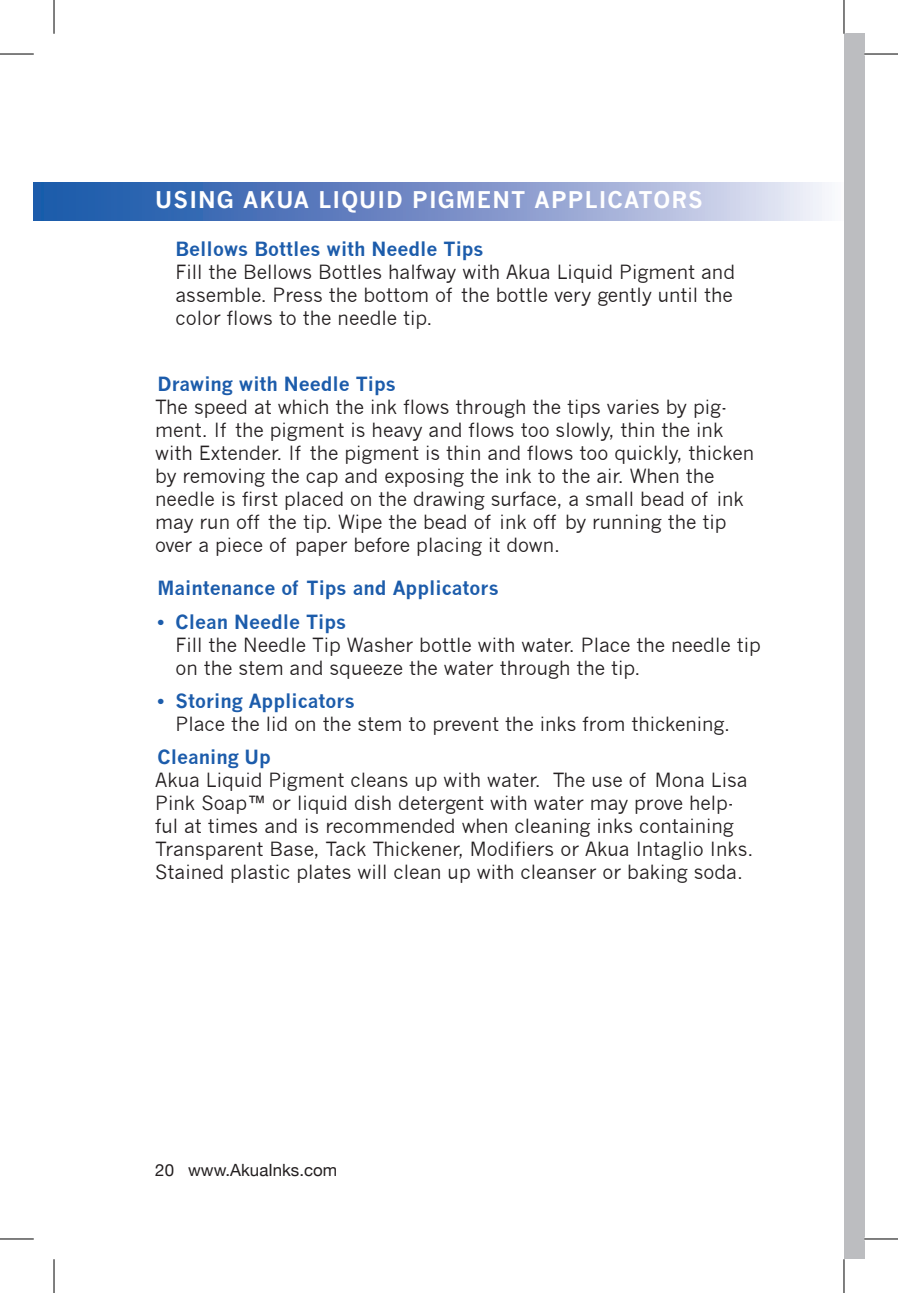
<style>
.page{position:relative;width:898px;height:1293px;background:#fff}
.page>*{position:absolute;margin:0;border:0;box-sizing:border-box;transform-origin:0 0}
.Body{font:700 22.5px "News Gothic";letter-spacing:.05em;color:#fff}
.Body-2{font:19.12px/22.9px "News Gothic";color:#231f20}
.Subhead{font:19.12px/22.9px "News Gothic";color:#231f20}
.Subhead-2{font:700 19.12px "News Gothic";color:#1c5cab}
.t1{font:16.88px "Helvetica Neue";color:#231f20}
.s1{font-weight:700;color:#1c5cab}
</style>
<div class="page">
<div style="left:844px;top:34px;width:20px;height:1225px;background:#bcbdc0"></div>
<svg style="left:34px;top:183px;width:791px;height:37px;background:#7893c9"></svg>
<hr style="left:0;top:54px;width:34px;height:1px;background:#000">
<hr style="left:864px;top:54px;width:34px;height:1px;background:#000">
<hr style="left:0;top:1238px;width:34px;height:1px;background:#000">
<hr style="left:864px;top:1238px;width:34px;height:1px;background:#000">
<hr style="left:54px;top:0;width:1px;height:34px;background:#000">
<hr style="left:54px;top:1259px;width:1px;height:34px;background:#000">
<hr style="left:843px;top:0;width:1px;height:34px;background:#000">
<hr style="left:843px;top:1259px;width:1px;height:34px;background:#000">
<p class="Body" style="left:155px;top:186px;width:549px">USING AKUA LIQUID PIGMENT APPLICATORS</p>
<p class="Subhead" style="left:175px;top:237px;width:561px"><span class="s1">Bellows Bottles with Needle Tips<br></span>Fill the Bellows Bottles halfway with Akua Liquid Pigment and assemble. Press the bottom of the bottle very gently until the color flows to the needle tip.</p>
<p class="Subhead-2" style="left:158px;top:372px;width:240px">Drawing with Needle Tips</p>
<p class="Body-2" style="left:155px;top:396px;width:600px">The speed at which the ink flows through the tips varies by pig&shy;ment. If the pigment is heavy and flows too slowly, thin the ink with Extender. If the pigment is thin and flows too quickly, thicken by removing the cap and exposing the ink to the air. When the needle is first placed on the drawing surface, a small bead of ink may run off the tip. Wipe the bead of ink off by running the tip over a piece of paper before placing it down.</p>
<p class="Subhead-2" style="left:158px;top:577px;width:343px">Maintenance of Tips and Applicators</p>
<p class="Subhead" style="left:176px;top:610px;width:587px;text-indent:-18px"><span class="s1">• Clean Needle Tips<br></span>Fill the Needle Tip Washer bottle with water. Place the needle tip on the stem and squeeze the water through the tip.</p>
<p class="Subhead" style="left:176px;top:689px;width:556px;text-indent:-18px"><span class="s1">• Storing Applicators<br></span>Place the lid on the stem to prevent the inks from thickening.</p>
<p class="Subhead-2" style="left:158px;top:745px;width:115px">Cleaning Up</p>
<p class="Body-2" style="left:155px;top:768px;width:599px">Akua Liquid Pigment cleans up with water. The use of Mona Lisa Pink Soap™ or liquid dish detergent with water may prove help&shy;ful at times and is recommended when cleaning inks containing Transparent Base, Tack Thickener, Modifiers or Akua Intaglio Inks.<br>Stained plastic plates will clean up with cleanser or baking soda.</p>
<p class="t1" style="left:155px;top:1159px;width:183px">20 www.AkuaInks.com</p>
</div>
